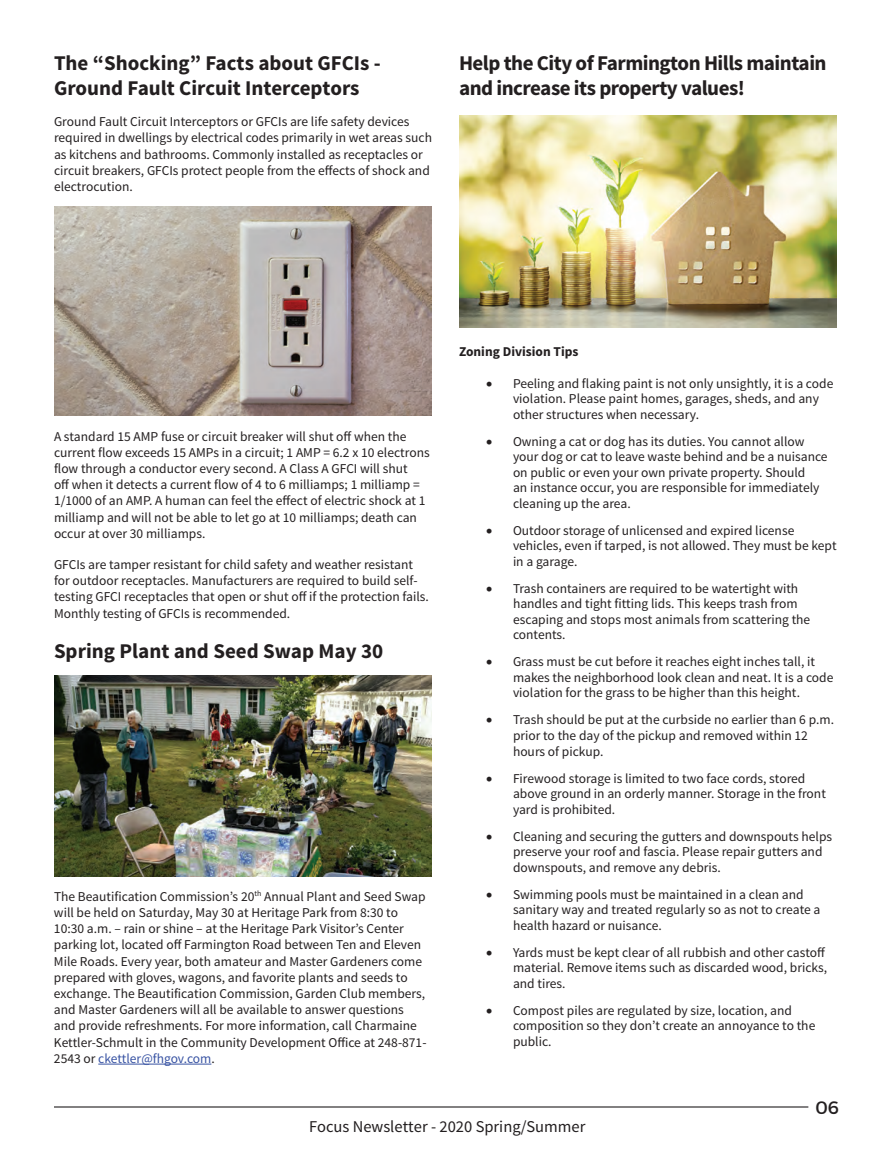
<style>
.page{position:relative;width:891px;height:1161px;background:#fff}
.page>*{position:absolute;margin:0;border:0;box-sizing:border-box;transform-origin:0 0}
.No_Spacing{font:700 21px/25.2px "Source Sans Pro";letter-spacing:-.01em;color:#231f20}
.t1{font:18px "Montserrat";color:#231f20}
.t2{font:16.5px "Source Sans Pro";color:#221e1f}
.No_Spacing-2{font:13.5px/16.2px "Source Sans Pro";color:#231f20}
.t3{font:700 13.5px "Source Sans Pro";color:#231f20}
.s1{color:#3853a3}
</style>
<div class="page">
<hr style="left:54px;top:1106px;width:754px;height:2px;background:#231f20">
<hr style="left:98px;top:1064px;width:113px;height:1px;background:#3853a3">
<img style="left:54px;top:206px;width:378px;height:210px">
<img style="left:459px;top:115px;width:378px;height:213px">
<img style="left:54px;top:675px;width:378px;height:201px">
<p class="No_Spacing" style="left:54px;top:51px;width:328px">The “Shocking” Facts about GFCIs -<br>Ground Fault Circuit Interceptors</p>
<p class="No_Spacing-2" style="left:54px;top:114px;width:380px">Ground Fault Circuit Interceptors or GFCIs are life safety devices required in dwellings by electrical codes primarily in wet areas such as kitchens and bathrooms. Commonly installed as receptacles or circuit breakers, GFCIs protect people from the effects of shock and electrocution.</p>
<p class="No_Spacing" style="left:459px;top:51px;width:369px">Help the City of Farmington Hills maintain and increase its property values!</p>
<p class="No_Spacing-2" style="left:54px;top:428px;width:377px">A standard 15 AMP fuse or circuit breaker will shut off when the current flow exceeds 15 AMPs in a circuit; 1 AMP = 6.2 x 10 electrons flow through a conductor every second. A Class A GFCI will shut<br>off when it detects a current flow of 4 to 6 milliamps; 1 milliamp = 1/1000 of an AMP. A human can feel the effect of electric shock at 1 milliamp and will not be able to let go at 10 milliamps; death can occur at over 30 milliamps.</p>
<p class="No_Spacing-2" style="left:54px;top:557px;width:376px">GFCIs are tamper resistant for child safety and weather resistant for outdoor receptacles. Manufacturers are required to build self&shy;testing GFCI receptacles that open or shut off if the protection fails.<br>Monthly testing of GFCIs is recommended.</p>
<p class="No_Spacing" style="left:54px;top:639px;width:331px">Spring Plant and Seed Swap May 30</p>
<p class="No_Spacing-2" style="left:54px;top:888px;width:374px">The Beautification Commission’s 20<sup>th</sup> Annual Plant and Seed Swap will be held on Saturday, May 30 at Heritage Park from 8:30 to 10:30 a.m. – rain or shine – at the Heritage Park Visitor’s Center parking lot, located off Farmington Road between Ten and Eleven Mile Roads. Every year, both amateur and Master Gardeners come prepared with gloves, wagons, and favorite plants and seeds to exchange. The Beautification Commission, Garden Club members, and Master Gardeners will all be available to answer questions and provide refreshments. For more information, call Charmaine Kettler-Schmult in the Community Development Office at 248-871- 2543 or <span class="s1">ckettler@fhgov.com</span>.</p>
<p class="t3" style="left:459px;top:343px;width:121px">Zoning Division Tips</p>
<p class="No_Spacing-2" style="left:513px;top:376px;width:322px;line-height:15.5px;text-indent:-27px">• Peeling and flaking paint is not only unsightly, it is a code violation. Please paint homes, garages, sheds, and any other structures when necessary.</p>
<p class="No_Spacing-2" style="left:513px;top:434px;width:316px;line-height:15.5px;text-indent:-27px">• Owning a cat or dog has its duties. You cannot allow your dog or cat to leave waste behind and be a nuisance on public or even your own private property. Should<br>an instance occur, you are responsible for immediately cleaning up the area.</p>
<p class="No_Spacing-2" style="left:513px;top:523px;width:325px;line-height:15.5px;text-indent:-27px">• Outdoor storage of unlicensed and expired license vehicles, even if tarped, is not allowed. They must be kept in a garage.</p>
<p class="No_Spacing-2" style="left:513px;top:581px;width:299px;line-height:15.5px;text-indent:-27px">• Trash containers are required to be watertight with handles and tight fitting lids. This keeps trash from escaping and stops most animals from scattering the contents.</p>
<p class="No_Spacing-2" style="left:513px;top:654px;width:322px;line-height:15.5px;text-indent:-27px">• Grass must be cut before it reaches eight inches tall, it makes the neighborhood look clean and neat. It is a code violation for the grass to be higher than this height.</p>
<p class="No_Spacing-2" style="left:513px;top:713px;width:323px;line-height:15.5px;text-indent:-27px">• Trash should be put at the curbside no earlier than 6 p.m. prior to the day of the pickup and removed within 12 hours of pickup.</p>
<p class="No_Spacing-2" style="left:513px;top:771px;width:314px;line-height:15.6px;text-indent:-27px">• Firewood storage is limited to two face cords, stored above ground in an orderly manner. Storage in the front yard is prohibited.</p>
<p class="No_Spacing-2" style="left:513px;top:829px;width:321px;line-height:15.6px;text-indent:-27px">• Cleaning and securing the gutters and downspouts helps preserve your roof and fascia. Please repair gutters and downspouts, and remove any debris.</p>
<p class="No_Spacing-2" style="left:513px;top:887px;width:309px;line-height:15.6px;text-indent:-27px">• Swimming pools must be maintained in a clean and sanitary way and treated regularly so as not to create a health hazard or nuisance.</p>
<p class="No_Spacing-2" style="left:513px;top:945px;width:316px;line-height:15.6px;text-indent:-27px">• Yards must be kept clear of all rubbish and other castoff material. Remove items such as discarded wood, bricks, and tires.</p>
<p class="No_Spacing-2" style="left:513px;top:1003px;width:304px;line-height:15.6px;text-indent:-27px">• Compost piles are regulated by size, location, and composition so they don’t create an annoyance to the public.</p>
<h2 class="t1" style="left:816px;top:1097px;width:25px">06</h2>
<p class="t2" style="left:309px;top:1116px;width:278px">Focus Newsletter - 2020 Spring/Summer</p>
</div>
